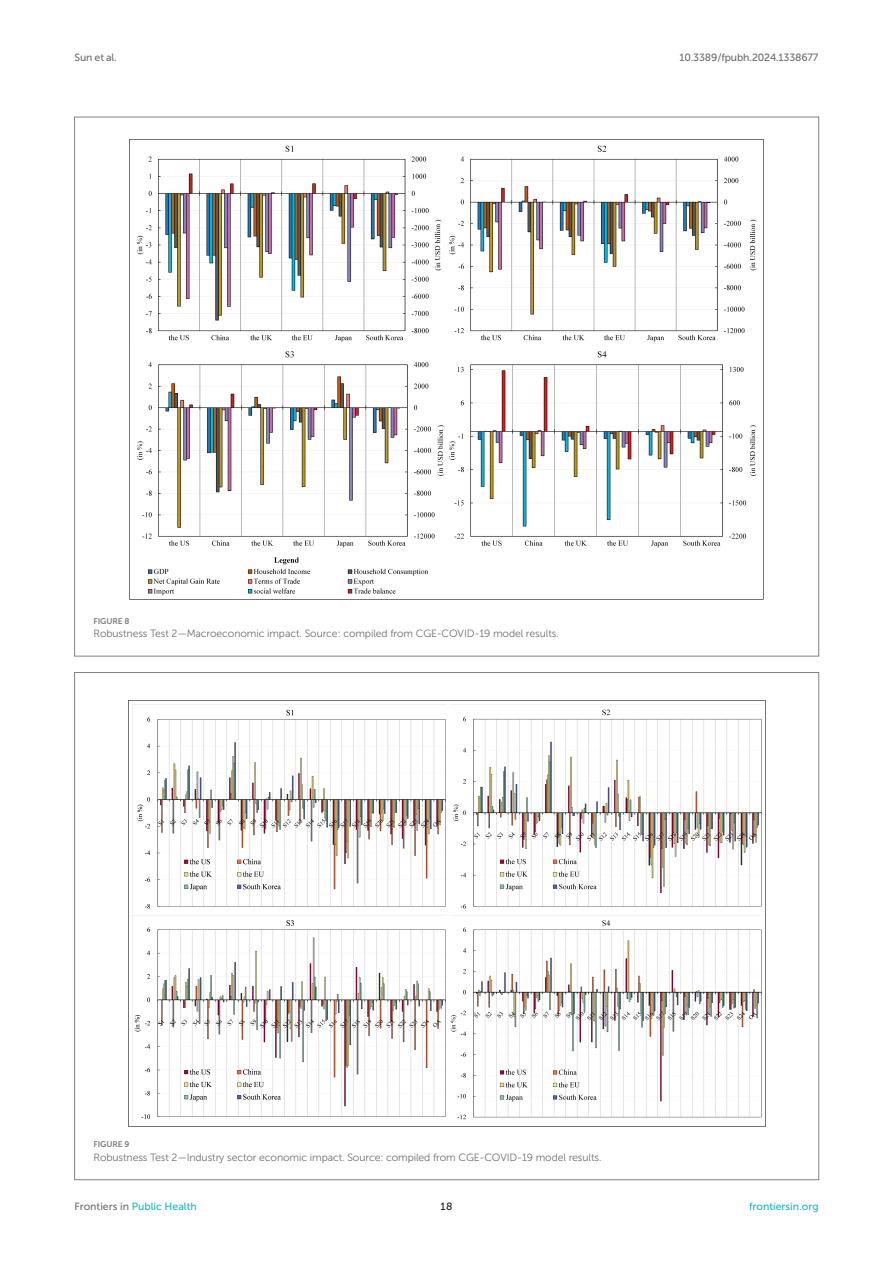
<style>
.page{position:relative;width:893px;height:1263px;background:#fff}
.page>*{position:absolute;margin:0;border:0;box-sizing:border-box;transform-origin:0 0}
.FIG_LEG{font:10.5px "Museo Sans 300";letter-spacing:-.01em;color:#706f70}
.t1{font:10.5px "Museo Sans 500";color:#1db5c3}
.t2{font:10.5px "Museo Sans 500";letter-spacing:-.015em;color:#706f70}
.t3{font:10.5px "Museo Sans 500";color:#1b1c1b}
.FIG_HD{font:8.25px "Museo Sans 700";letter-spacing:-.01em;color:#7e7f7f}
.s1{color:#706f70}
</style>
<div class="page">
<img style="left:128px;top:700px;width:638px;height:427px">
<img style="left:129px;top:139px;width:635px;height:461px">
<p class="t2" style="left:74px;top:51px;width:44px">Sun et al.</p>
<p class="t2" style="left:679px;top:51px;width:141px">10.3389/fpubh.2024.1338677</p>
<p class="FIG_HD" style="left:94px;top:616px;width:37px">FIGURE 8</p>
<p class="FIG_LEG" style="left:94px;top:628px;width:467px">Robustness Test 2—Macroeconomic impact. Source: compiled from CGE-COVID-19 model results.</p>
<p class="FIG_HD" style="left:94px;top:1140px;width:37px">FIGURE 9</p>
<p class="FIG_LEG" style="left:94px;top:1151px;width:510px">Robustness Test 2—Industry sector economic impact. Source: compiled from CGE-COVID-19 model results.</p>
<p class="t1" style="left:74px;top:1200px;width:124px"><span class="s1">Frontiers in</span> Public Health</p>
<p class="t3" style="left:440px;top:1200px;width:14px">18</p>
<p class="t1" style="left:749px;top:1200px;width:71px">frontiersin.org</p>
</div>
